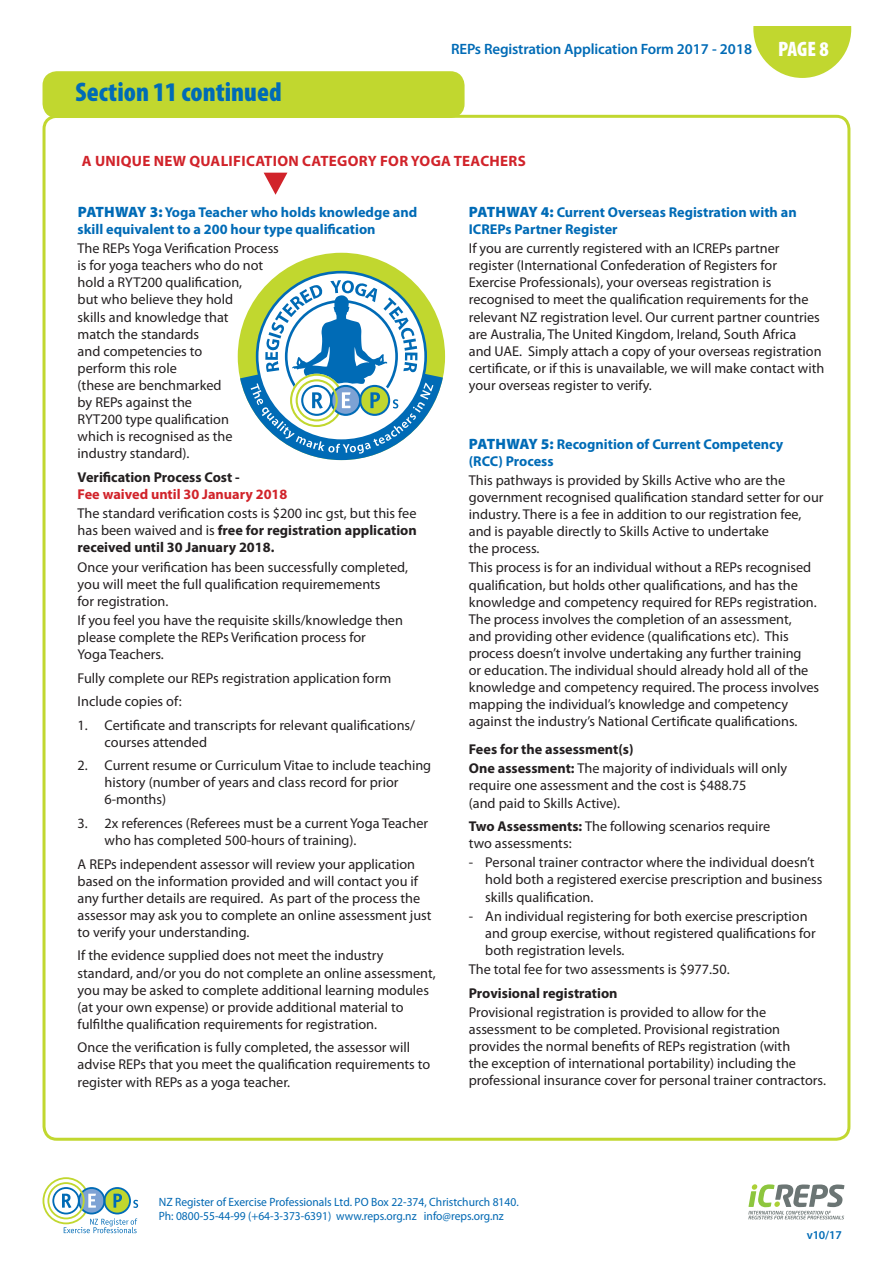
<style>
.page{position:relative;width:893px;height:1263px;background:#fff}
.page>*{position:absolute;margin:0;border:0;box-sizing:border-box;transform-origin:0 0}
.t1{font:900 condensed 27px "Myriad Pro";color:#006bb6}
.t2{font:700 15px "Myriad Pro";letter-spacing:.02em;color:#d1232a}
.t3{font:600 15px "Myriad Pro";letter-spacing:-.01em;color:#006bb6}
.t4{font:14.25px/17.1px "Myriad Pro";color:#231f20}
.t5{font:700 14.25px/17.1px "Myriad Pro";color:#006bb6}
.t6{font:700 14.25px/19.2px "Myriad Pro";color:#231f20}
.t7{font:700 14.25px "Myriad Pro";color:#d1232a}
.t8{font:12px/13.5px "Myriad Pro";color:#0168b3;scale:.96 1}
.t9{font:600 12px "Myriad Pro";color:#006bb6}
.s1{font-weight:900;font-stretch:condensed;font-size:21px;color:#fff}
.s2{font-weight:900;font-size:15px}
.s3{font-weight:700}
.s4{font-weight:400}
</style>
<div class="page">
<svg style="left:748px;top:1184px;width:96px;height:35px"></svg>
<svg style="left:43px;top:1177px;width:95px;height:56px"></svg>
<svg style="left:238px;top:253px;width:207px;height:207px;fill:#c1d72f"></svg>
<svg style="left:240px;top:280px;width:203px;height:180px"></svg>
<svg style="left:753px;top:26px;width:98px;height:52px"></svg>
<div style="left:44px;top:73px;width:419px;height:43px;background:#c1d72f;border-radius:13px"></div>
<div style="left:43px;top:71px;width:422px;height:47px;border:3px solid #c1d72f;border-radius:13px"></div>
<svg style="left:264px;top:173px;width:23px;height:22px"></svg>
<h1 class="t1" style="left:75px;top:75px;width:208px">Section 11 continued</h1>
<p class="t3" style="left:451px;top:39px;width:379px">REPs Registration Application Form 2017 - 2018 <span class="s1">PAGE 8</span></p>
<p class="t2" style="left:82px;top:151px;width:445px">A UNIQUE NEW QUALIFICATION CATEGORY FOR YOGA TEACHERS</p>
<p class="t5" style="left:78px;top:203px;width:341px"><span class="s2">PATHWAY 3:</span> Yoga Teacher who holds knowledge and skill equivalent to a 200 hour type qualification</p>
<p class="t4" style="left:78px;top:240px;width:203px">The REPs Yoga Verification Process is for yoga teachers who do not hold a RYT200 qualification,<br>but who believe they hold<br>skills and knowledge that<br>match the standards<br>and competencies to<br>perform this role<br>(these are benchmarked<br>by REPs against the<br>RYT200 type qualification<br>which is recognised as the industry standard).</p>
<p class="t6" style="left:78px;top:467px;width:164px">Verification Process Cost -</p>
<p class="t7" style="left:78px;top:485px;width:211px">Fee waived until 30 January 2018</p>
<p class="t4" style="left:78px;top:505px;width:341px;text-align:justify">The standard verification costs is $200 inc gst, but this fee has been waived and is <span class="s3">free for registration application received until 30 January 2018.</span></p>
<p class="t4" style="left:78px;top:558px;width:332px">Once your verification has been successfully completed, you will meet the full qualification requiremements<br>for registration.</p>
<p class="t4" style="left:78px;top:611px;width:327px">If you feel you have the requisite skills/knowledge then please complete the REPs Verification process for<br>Yoga Teachers.</p>
<p class="t4" style="left:78px;top:666px;width:315px;line-height:23.5px">Fully complete our REPs registration application form<br>Include copies of:</p>
<p class="t4" style="left:105px;top:716px;width:312px;text-indent:-27px">1. Certificate and transcripts for relevant qualifications/ courses attended</p>
<p class="t4" style="left:105px;top:757px;width:328px;text-indent:-27px">2. Current resume or Curriculum Vitae to include teaching history (number of years and class record for prior<br>6-months)</p>
<p class="t4" style="left:105px;top:814px;width:325px;text-indent:-27px">3. 2x references (Referees must be a current Yoga Teacher who has completed 500-hours of training).</p>
<p class="t4" style="left:78px;top:855px;width:355px">A REPs independent assessor will review your application based on the information provided and will contact you if any further details are required. As part of the process the assessor may ask you to complete an online assessment just to verify your understanding.</p>
<p class="t4" style="left:78px;top:947px;width:360px">If the evidence supplied does not meet the industry standard, and/or you do not complete an online assessment, you may be asked to complete additional learning modules (at your own expense) or provide additional material to fulfilthe qualification requirements for registration.</p>
<p class="t4" style="left:78px;top:1039px;width:354px">Once the verification is fully completed, the assessor will advise REPs that you meet the qualification requirements to register with REPs as a yoga teacher.</p>
<p class="t5" style="left:469px;top:203px;width:329px"><span class="s2">PATHWAY 4:</span> Current Overseas Registration with an<br>ICREPs Partner Register</p>
<p class="t4" style="left:469px;top:240px;width:357px">If you are currently registered with an ICREPs partner register (International Confederation of Registers for Exercise Professionals), your overseas registration is recognised to meet the qualification requirements for the relevant NZ registration level. Our current partner countries are Australia, The United Kingdom, Ireland, South Africa<br>and UAE. Simply attach a copy of your overseas registration certificate, or if this is unavailable, we will make contact with your overseas register to verify.</p>
<p class="t5" style="left:469px;top:435px;width:316px"><span class="s2">PATHWAY 5:</span> Recognition of Current Competency (RCC) Process</p>
<p class="t4" style="left:469px;top:471px;width:356px">This pathways is provided by Skills Active who are the government recognised qualification standard setter for our industry. There is a fee in addition to our registration fee, and is payable directly to Skills Active to undertake<br>the process.</p>
<p class="t4" style="left:469px;top:559px;width:352px">This process is for an individual without a REPs recognised qualification, but holds other qualifications, and has the knowledge and competency required for REPs registration.<br>The process involves the completion of an assessment,<br>and providing other evidence (qualifications etc). This process doesn’t involve undertaking any further training<br>or education. The individual should already hold all of the knowledge and competency required. The process involves mapping the individual’s knowledge and competency against the industry’s National Certificate qualifications.</p>
<p class="t6" style="left:469px;top:739px;width:320px">Fees for the assessment(s)<br>One assessment: <span class="s4">The majority of individuals will only</span></p>
<p class="t4" style="left:469px;top:777px;width:279px">require one assessment and the cost is $488.75 (and paid to Skills Active).</p>
<p class="t4" style="left:469px;top:817px;width:303px"><span class="s3">Two Assessments:</span> The following scenarios require two assessments:</p>
<p class="t4" style="left:485px;top:854px;width:339px;text-indent:-17px">- Personal trainer contractor where the individual doesn’t hold both a registered exercise prescription and business skills qualification.</p>
<p class="t4" style="left:485px;top:907px;width:332px;text-indent:-17px">- An individual registering for both exercise prescription and group exercise, without registered qualifications for both registration levels.</p>
<p class="t4" style="left:469px;top:961px;width:262px">The total fee for two assessments is $977.50.</p>
<p class="t6" style="left:469px;top:983px;width:150px">Provisional registration</p>
<p class="t4" style="left:469px;top:1003px;width:359px">Provisional registration is provided to allow for the assessment to be completed. Provisional registration provides the normal benefits of REPs registration (with<br>the exception of international portability) including the professional insurance cover for personal trainer contractors.</p>
<p class="t8" style="left:159px;top:1195px;width:376px">NZ Register of Exercise Professionals Ltd. PO Box 22-374, Christchurch 8140.<br>Ph: 0800-55-44-99 (+64-3-373-6391) www.reps.org.nz info@reps.org.nz</p>
<p class="t9" style="left:807px;top:1227px;width:37px">v10/17</p>
</div>
